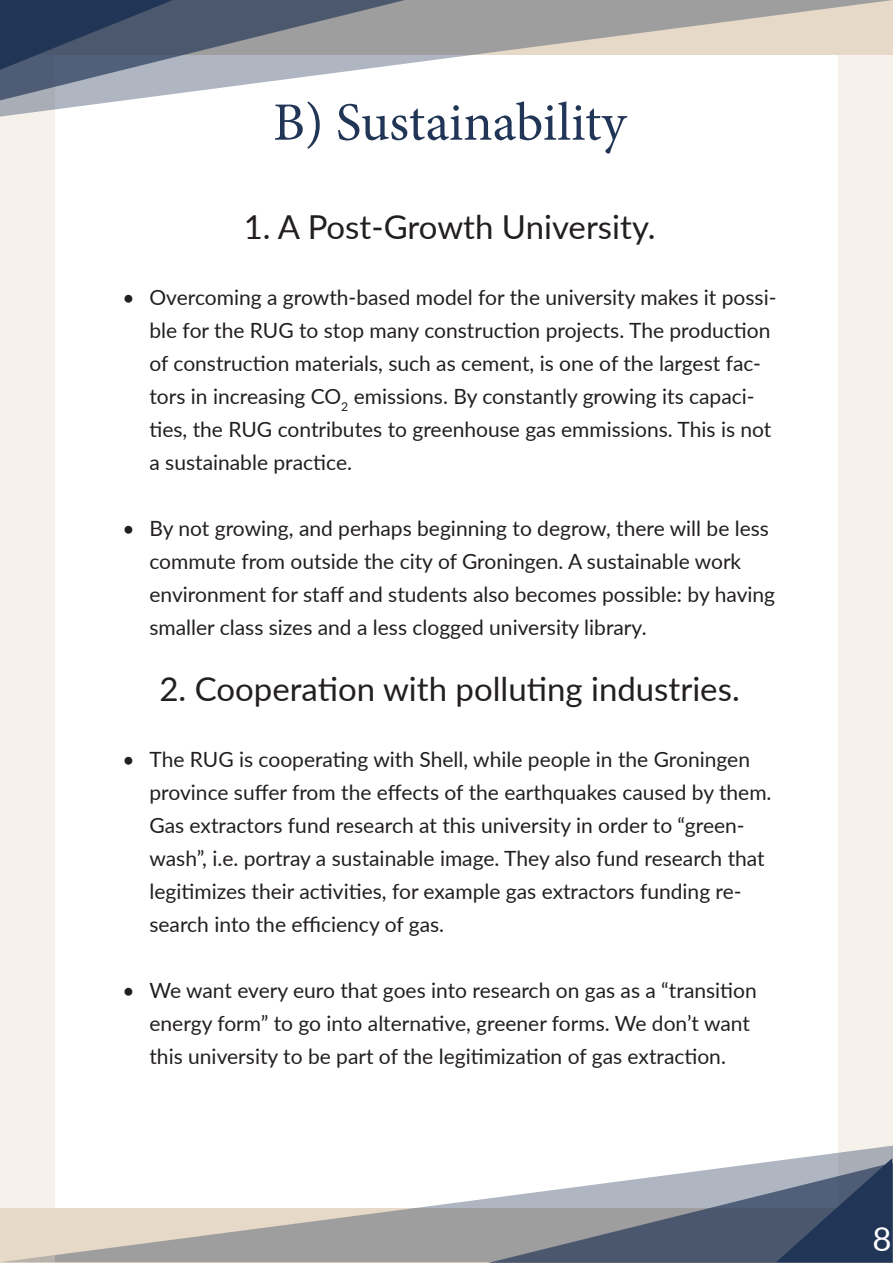
<style>
.page{position:relative;width:893px;height:1263px;background:#fff}
.page>*{position:absolute;margin:0;border:0;box-sizing:border-box;transform-origin:0 0}
.t1{font:54px "Minion Pro";letter-spacing:-.005em;color:#213556}
.t2{font:33px "Lato";color:#231f20}
.t3{font:33px "Lato";color:#fff}
.t4{font:21px/33px "Lato";color:#231f20}
</style>
<div class="page">
<div style="left:839px;top:0;width:54px;height:1262px;background:#f6f1eb"></div>
<svg style="left:54px;top:1145px;width:434px;height:117px"></svg>
<svg style="left:488px;top:1145px;width:405px;height:118px"></svg>
<div style="left:0;top:0;width:54px;height:1262px;background:#f6f1eb"></div>
<hr style="left:892px;top:0;width:1px;height:1262px;background:#e6d9c7">
<svg style="left:0;top:0;width:892px;height:117px"></svg>
<svg style="left:892px;top:55px;width:1px;height:62px"></svg>
<svg style="left:0;top:0;width:405px;height:100px;background:#7d8696"></svg>
<h1 class="t1" style="left:273px;top:86px;width:355px">B) Sustainability</h1>
<h2 class="t2" style="left:244px;top:203px;width:413px">1. A Post-Growth University.</h2>
<p class="t4" style="left:149px;top:280px;width:629px;text-indent:-27px">• Overcoming a growth-based model for the university makes it possi&shy;ble for the RUG to stop many construction projects. The production of construction materials, such as cement, is one of the largest fac&shy;tors in increasing CO<sub>2</sub> emissions. By constantly growing its capaci&shy;ties, the RUG contributes to greenhouse gas emmissions. This is not a sustainable practice.</p>
<p class="t4" style="left:149px;top:511px;width:627px;text-indent:-27px">• By not growing, and perhaps beginning to degrow, there will be less commute from outside the city of Groningen. A sustainable work environment for staff and students also becomes possible: by having smaller class sizes and a less clogged university library.</p>
<h2 class="t2" style="left:159px;top:665px;width:582px">2. Cooperation with polluting industries.</h2>
<p class="t4" style="left:149px;top:742px;width:624px;text-indent:-27px">• The RUG is cooperating with Shell, while people in the Groningen province suffer from the effects of the earthquakes caused by them.<br>Gas extractors fund research at this university in order to “green&shy;wash”, i.e. portray a sustainable image. They also fund research that legitimizes their activities, for example gas extractors funding re&shy;search into the efficiency of gas.</p>
<p class="t4" style="left:149px;top:973px;width:609px;text-indent:-27px">• We want every euro that goes into research on gas as a “transition energy form” to go into alternative, greener forms. We don’t want this university to be part of the legitimization of gas extraction.</p>
<h2 class="t3" style="left:872px;top:1215px;width:21px">8</h2>
</div>
